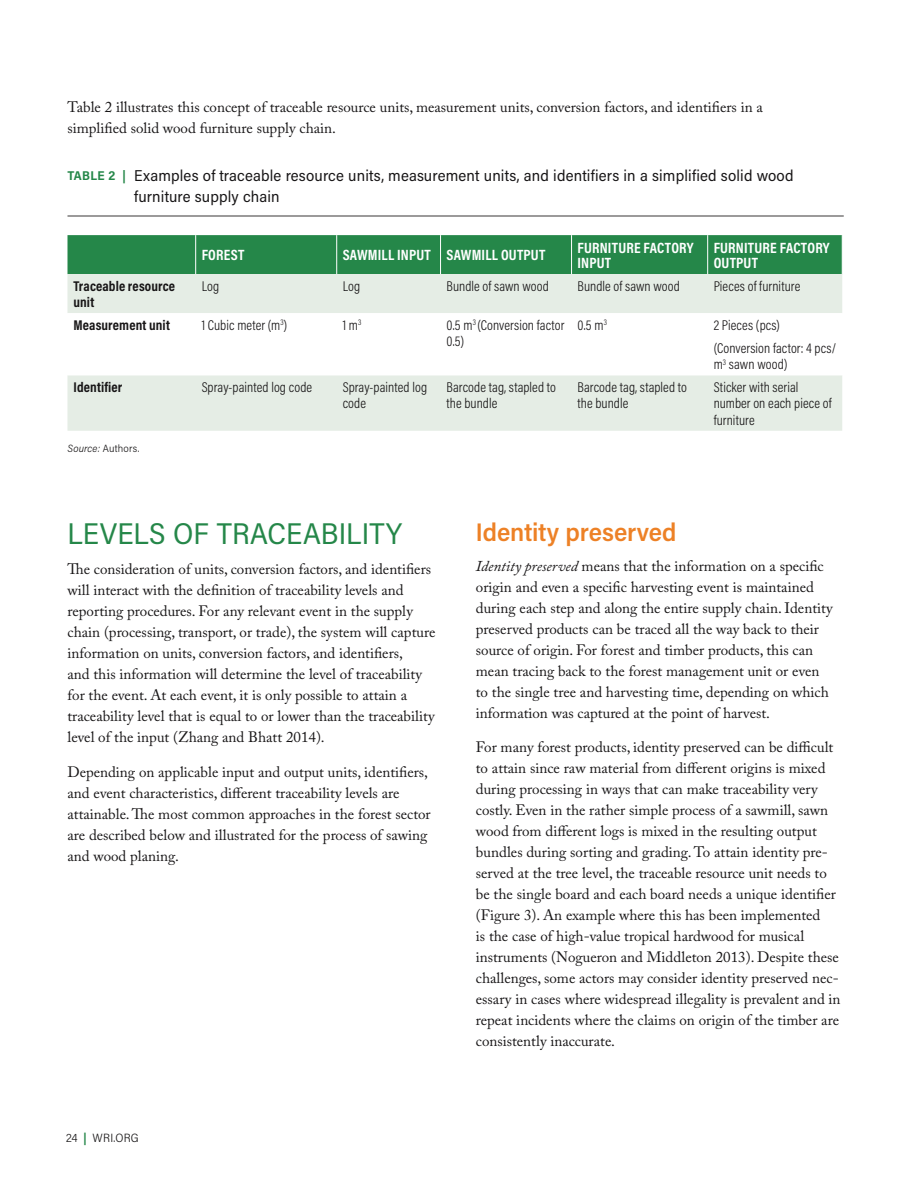
<style>
.page{position:relative;width:918px;height:1188px;background:#fff}
.page>*{position:absolute;margin:0;border:0;box-sizing:border-box;transform-origin:0 0}
.Body_H1{font:30px "Acumin Pro Semi Cond";letter-spacing:.005em;color:#258749}
.Body_H2{font:600 25.5px "Acumin Pro Semi Cond";letter-spacing:-.005em;color:#ed8126}
.Figure_Title{font:15.75px/21px "Acumin Pro Semi Cond";letter-spacing:.01em;color:#171516}
.Body{font:15px/21px "Adobe Caslon Pro";color:#171516}
.Table_H1{font:700 15px/15px "Acumin Pro Cond";letter-spacing:.015em;color:#fff}
.Table_Body{font:300 14.25px/16.5px "Acumin Pro Cond";letter-spacing:.005em;color:#171516}
.Table_Body-2{font:700 14.25px/16.5px "Acumin Pro Cond";letter-spacing:.01em;color:#171516}
.t1{font:300 12px "Acumin Pro Semi Cond";letter-spacing:.015em;color:#171516}
.Figure_Table_Source{font:300 10.5px "Acumin Pro Semi Cond";letter-spacing:.02em;color:#171516}
.s1{font-weight:700;font-size:12.75px;color:#258749}
.s2{font-style:italic}
.s3{font-weight:700;color:#258749}
</style>
<div class="page">
<hr style="left:68px;top:216px;width:776px;height:1px;background:#393737">
<div style="left:68px;top:235px;width:774px;height:39px;background:#258749"></div>
<div style="left:68px;top:274px;width:774px;height:157px;background:#e5ede5"></div>
<svg style="left:68px;top:313px;width:774px;height:62px"></svg>
<hr style="left:195px;top:235px;width:1px;height:39px;background:#fff">
<hr style="left:336px;top:235px;width:1px;height:39px;background:#fff">
<hr style="left:440px;top:235px;width:1px;height:39px;background:#fff">
<hr style="left:571px;top:235px;width:1px;height:39px;background:#fff">
<hr style="left:707px;top:235px;width:1px;height:39px;background:#fff">
<p class="Body" style="left:68px;top:97px;width:697px">Table 2 illustrates this concept of traceable resource units, measurement units, conversion factors, and identifiers in a simplified solid wood furniture supply chain.</p>
<p class="Figure_Title" style="left:134px;top:164px;width:661px;text-indent:-67px"><span class="s1">TABLE 2 |</span> Examples of traceable resource units, measurement units, and identifiers in a simplified solid wood furniture supply chain</p>
<p class="Table_H1" style="left:202px;top:247px;width:44px">FOREST</p>
<p class="Table_H1" style="left:343px;top:247px;width:90px">SAWMILL INPUT</p>
<p class="Table_H1" style="left:447px;top:247px;width:100px">SAWMILL OUTPUT</p>
<p class="Table_H1" style="left:578px;top:240px;width:118px">FURNITURE FACTORY<br>INPUT</p>
<p class="Table_H1" style="left:714px;top:240px;width:118px">FURNITURE FACTORY<br>OUTPUT</p>
<p class="Table_Body-2" style="left:74px;top:277px;width:103px">Traceable resource unit</p>
<p class="Table_Body" style="left:202px;top:277px;width:19px">Log</p>
<p class="Table_Body" style="left:343px;top:277px;width:19px">Log</p>
<p class="Table_Body" style="left:447px;top:277px;width:104px">Bundle of sawn wood</p>
<p class="Table_Body" style="left:578px;top:277px;width:104px">Bundle of sawn wood</p>
<p class="Table_Body" style="left:714px;top:277px;width:88px">Pieces of furniture</p>
<p class="Table_Body-2" style="left:74px;top:316px;width:98px">Measurement unit</p>
<p class="Table_Body" style="left:202px;top:316px;width:87px">1 Cubic meter (m<sup>3</sup>)</p>
<p class="Table_Body" style="left:343px;top:316px;width:20px">1 m<sup>3</sup></p>
<p class="Table_Body" style="left:447px;top:316px;width:119px">0.5 m<sup>3</sup> (Conversion factor<br>0.5)</p>
<p class="Table_Body" style="left:578px;top:316px;width:31px">0.5 m<sup>3</sup></p>
<p class="Table_Body" style="left:714px;top:316px;width:68px">2 Pieces (pcs)</p>
<p class="Table_Body" style="left:714px;top:339px;width:124px">(Conversion factor: 4 pcs/ m<sup>3</sup> sawn wood)</p>
<p class="Table_Body-2" style="left:74px;top:378px;width:50px">Identifier</p>
<p class="Table_Body" style="left:202px;top:378px;width:112px">Spray-painted log code</p>
<p class="Table_Body" style="left:343px;top:378px;width:86px">Spray-painted log code</p>
<p class="Table_Body" style="left:447px;top:378px;width:111px">Barcode tag, stapled to the bundle</p>
<p class="Table_Body" style="left:578px;top:378px;width:111px">Barcode tag, stapled to the bundle</p>
<p class="Table_Body" style="left:714px;top:378px;width:119px">Sticker with serial number on each piece of furniture</p>
<p class="Figure_Table_Source" style="left:68px;top:441px;width:73px"><span class="s2">Source:</span> Authors.</p>
<p class="Body_H1" style="left:68px;top:513px;width:336px">LEVELS OF TRACEABILITY</p>
<p class="Body" style="left:68px;top:558px;width:369px">The consideration of units, conversion factors, and identifiers will interact with the definition of traceability levels and reporting procedures. For any relevant event in the supply chain (processing, transport, or trade), the system will capture information on units, conversion factors, and identifiers,<br>and this information will determine the level of traceability for the event. At each event, it is only possible to attain a traceability level that is equal to or lower than the traceability level of the input (Zhang and Bhatt 2014).</p>
<p class="Body" style="left:68px;top:761px;width:365px">Depending on applicable input and output units, identifiers, and event characteristics, different traceability levels are attainable. The most common approaches in the forest sector are described below and illustrated for the process of sawing and wood planing.</p>
<p class="t1" style="left:66px;top:1130px;width:74px">24 <span class="s3">|</span> WRI.ORG</p>
<p class="Body_H2" style="left:476px;top:514px;width:202px">Identity preserved</p>
<p class="Body" style="left:476px;top:555px;width:358px"><span class="s2">Identity preserved</span> means that the information on a specific origin and even a specific harvesting event is maintained during each step and along the entire supply chain. Identity preserved products can be traced all the way back to their source of origin. For forest and timber products, this can mean tracing back to the forest management unit or even to the single tree and harvesting time, depending on which information was captured at the point of harvest.</p>
<p class="Body" style="left:476px;top:737px;width:366px">For many forest products, identity preserved can be difficult to attain since raw material from different origins is mixed during processing in ways that can make traceability very costly. Even in the rather simple process of a sawmill, sawn wood from different logs is mixed in the resulting output bundles during sorting and grading. To attain identity pre&shy;served at the tree level, the traceable resource unit needs to be the single board and each board needs a unique identifier (Figure 3). An example where this has been implemented<br>is the case of high-value tropical hardwood for musical instruments (Nogueron and Middleton 2013). Despite these challenges, some actors may consider identity preserved nec&shy;essary in cases where widespread illegality is prevalent and in repeat incidents where the claims on origin of the timber are consistently inaccurate.</p>
</div>
